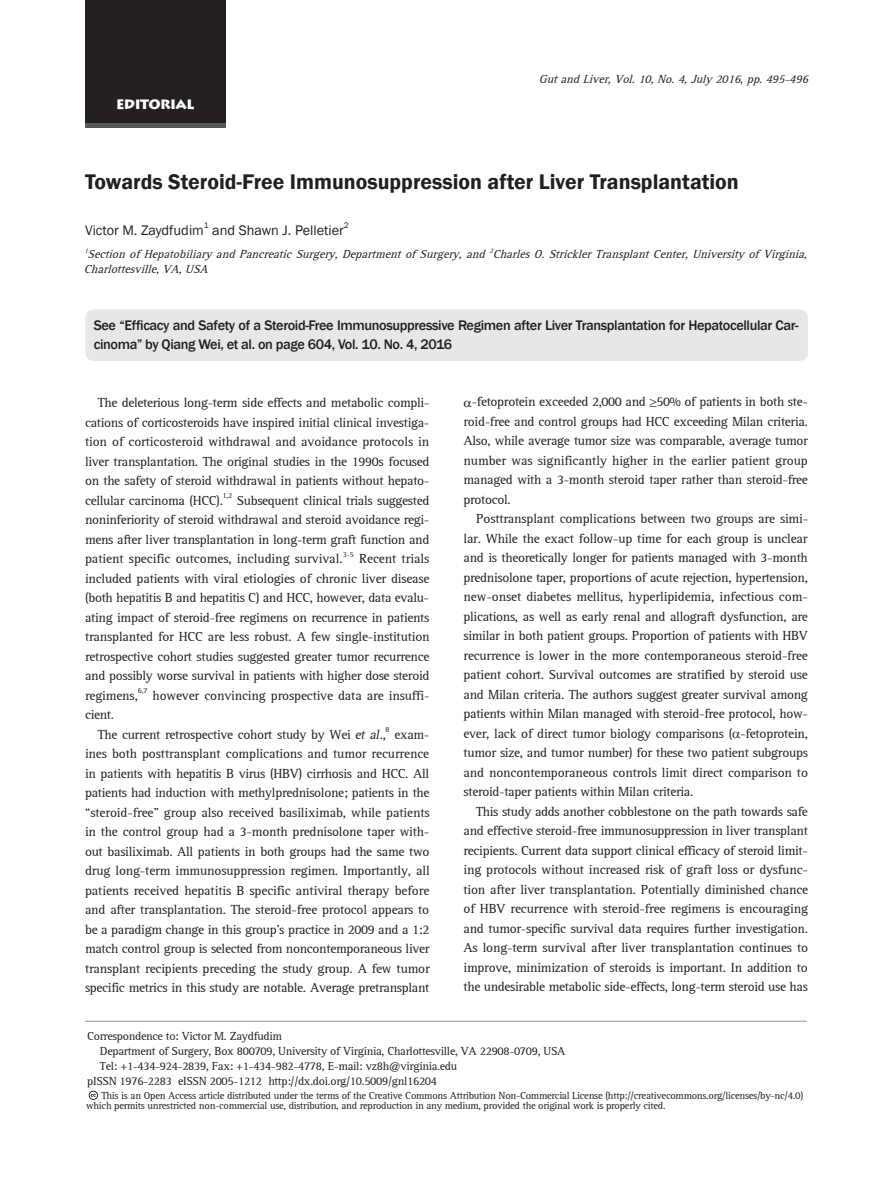
<style>
.page{position:relative;width:893px;height:1191px;background:#fff}
.page>*{position:absolute;margin:0;border:0;box-sizing:border-box;transform-origin:0 0}
.t1{font:600 21.75px "Franklin Gothic";color:#231f20}
.t2{font:500 14.25px/19.5px "Franklin Gothic";letter-spacing:-.025em;color:#231f20}
.t3{font:14.25px "Franklin Gothic";color:#231f20}
.t4{font:13.5px/19.5px "Rotisser";letter-spacing:-.025em;color:#231f20;text-align:justify}
.t5{font:700 13.5px "Lithograph";letter-spacing:-.04em;color:#fff}
.t6{font:12px "Rotisser";letter-spacing:-.025em;color:#231f20}
.t7{font:italic 12px "Rotisser";color:#231f20}
.t8{font:10.5px/10.5px "Rotisser";letter-spacing:-.025em;color:#231f20}
.t9{font:8.25px "Franklin Gothic";color:#231f20}
.t10{font:7.8px "Rotisser";color:#231f20}
.t11{font:italic 7.05px "Rotisser";color:#231f20}
.s1{font-style:italic}
</style>
<div class="page">
<div style="left:85px;top:0;width:140px;height:128px;background:#57585a"></div>
<div style="left:85px;top:0;width:140px;height:123px;background:#231f20"></div>
<svg style="left:88px;top:1090px;width:10px;height:10px"></svg>
<div style="left:85px;top:309px;width:723px;height:52px;background:#e6e7e9;border-radius:9px"></div>
<hr style="left:85px;top:1021px;width:722px;height:1px;background:#939598">
<p class="t5" style="left:116px;top:96px;width:80px">EDITORIAL</p>
<p class="t7" style="left:539px;top:72px;width:275px">GutandLiver,Vol.10,No.4,July2016,pp.495-496</p>
<h1 class="t1" style="left:85px;top:169px;width:655px">Towards Steroid-Free Immunosuppression after Liver Transplantation</h1>
<p class="t3" style="left:85px;top:221px;width:120px">Victor M. Zaydfudim</p>
<p class="t9" style="left:204px;top:220px;width:6px">1</p>
<p class="t3" style="left:212px;top:221px;width:133px">and Shawn J. Pelletier</p>
<p class="t9" style="left:344px;top:220px;width:6px">2</p>
<p class="t11" style="left:84px;top:246px;width:7px">1</p>
<p class="t7" style="left:88px;top:248px;width:725px">Section of Hepatobiliary and Pancreatic Surgery, Department of Surgery, and Charles O. Strickler Transplant Center, University of Virginia,</p>
<p class="t11" style="left:490px;top:246px;width:7px">2</p>
<p class="t7" style="left:84px;top:262px;width:129px">Charlottesville,VA,USA</p>
<p class="t2" style="left:94px;top:315px;width:706px">See “Efficacy and Safety of a Steroid-Free Immunosuppressive Regimen after Liver Transplantation for Hepatocellular Car&shy;cinoma” by Qiang Wei, et al. on page 604, Vol. 10. No. 4, 2016</p>
<p class="t4" style="left:85px;top:393px;width:346px;text-indent:13px">The deleterious long-term side effects and metabolic compli&shy;cations of corticosteroids have inspired initial clinical investiga&shy;tion of corticosteroid withdrawal and avoidance protocols in liver transplantation. The original studies in the 1990s focused on the safety of steroid withdrawal in patients without hepato&shy;cellular carcinoma (HCC).</p>
<p class="t10" style="left:223px;top:491px;width:11px">1,2</p>
<p class="t4" style="left:85px;top:491px;width:346px;text-indent:152px">Subsequent clinical trials suggested noninferiority of steroid withdrawal and steroid avoidance regi&shy;mens after liver transplantation in long-term graft function and patient specific outcomes, including survival.</p>
<p class="t10" style="left:343px;top:550px;width:13px">3-5</p>
<p class="t4" style="left:85px;top:549px;width:346px;text-indent:274px">Recent trials included patients with viral etiologies of chronic liver disease (both hepatitis B and hepatitis C) and HCC, however, data evalu&shy;ating impact of steroid-free regimens on recurrence in patients transplanted for HCC are less robust. A few single-institution retrospective cohort studies suggested greater tumor recurrence and possibly worse survival in patients with higher dose steroid regimens,</p>
<p class="t10" style="left:138px;top:686px;width:11px">6,7</p>
<p class="t4" style="left:153px;top:686px;width:278px">however convincing prospective data are insuffi-</p>
<p class="t4" style="left:98px;top:705px;width:290px;text-indent:-13px">cient.<br>The current retrospective cohort study by Wei <span class="s1">et al</span>.,</p>
<p class="t10" style="left:386px;top:725px;width:6px">8</p>
<p class="t4" style="left:85px;top:725px;width:346px;text-indent:309px">exam&shy;ines both posttransplant complications and tumor recurrence in patients with hepatitis B virus (HBV) cirrhosis and HCC. All patients had induction with methylprednisolone; patients in the “steroid-free” group also received basiliximab, while patients in the control group had a 3-month prednisolone taper with&shy;out basiliximab. All patients in both groups had the same two drug long-term immunosuppression regimen. Importantly, all patients received hepatitis B specific antiviral therapy before and after transplantation. The steroid-free protocol appears to be a paradigm change in this group’s practice in 2009 and a 1:2 match control group is selected from noncontemporaneous liver transplant recipients preceding the study group. A few tumor specific metrics in this study are notable. Average pretransplant</p>
<p class="t4" style="left:463px;top:392px;width:346px;text-indent:8px">-fetoprotein exceeded 2,000 and ≥50% of patients in both ste&shy;roid-free and control groups had HCC exceeding Milan criteria.<br>Also, while average tumor size was comparable, average tumor number was significantly higher in the earlier patient group managed with a 3-month steroid taper rather than steroid-free protocol.</p>
<p class="t4" style="left:463px;top:509px;width:346px;text-indent:13px">Posttransplant complications between two groups are simi&shy;lar. While the exact follow-up time for each group is unclear and is theoretically longer for patients managed with 3-month prednisolone taper, proportions of acute rejection, hypertension, new-onset diabetes mellitus, hyperlipidemia, infectious com&shy;plications, as well as early renal and allograft dysfunction, are similar in both patient groups. Proportion of patients with HBV recurrence is lower in the more contemporaneous steroid-free patient cohort. Survival outcomes are stratified by steroid use and Milan criteria. The authors suggest greater survival among patients within Milan managed with steroid-free protocol, how&shy;ever, lack of direct tumor biology comparisons ( -fetoprotein, tumor size, and tumor number) for these two patient subgroups and noncontemporaneous controls limit direct comparison to steroid-taper patients within Milan criteria.</p>
<p class="t4" style="left:463px;top:802px;width:346px;text-indent:13px">This study adds another cobblestone on the path towards safe and effective steroid-free immunosuppression in liver transplant recipients. Current data support clinical efficacy of steroid limit&shy;ing protocols without increased risk of graft loss or dysfunc&shy;tion after liver transplantation. Potentially diminished chance of HBV recurrence with steroid-free regimens is encouraging and tumor-specific survival data requires further investigation.<br>As long-term survival after liver transplantation continues to improve, minimization of steroids is important. In addition to the undesirable metabolic side-effects, long-term steroid use has</p>
<p class="t6" style="left:87px;top:1029px;width:196px">Correspondence to: Victor M. Zaydfudim</p>
<p class="t6" style="left:100px;top:1044px;width:467px">Department of Surgery, Box 800709, University of Virginia, Charlottesville, VA 22908-0709, USA</p>
<p class="t6" style="left:100px;top:1059px;width:359px">Tel: +1-434-924-2839, Fax: +1-434-982-4778, E-mail: vz8h@virginia.edu</p>
<p class="t6" style="left:87px;top:1074px;width:351px">pISSN 1976-2283 eISSN 2005-1212 http://dx.doi.org/10.5009/gnl16204</p>
<p class="t8" style="left:86px;top:1090px;width:718px;text-indent:15px">This is an Open Access article distributed under the terms of the Creative Commons Attribution Non-Commercial License (http://creativecommons.org/licenses/by-nc/4.0) which permits unrestricted non-commercial use, distribution, and reproduction in any medium, provided the original work is properly cited.</p>
</div>
